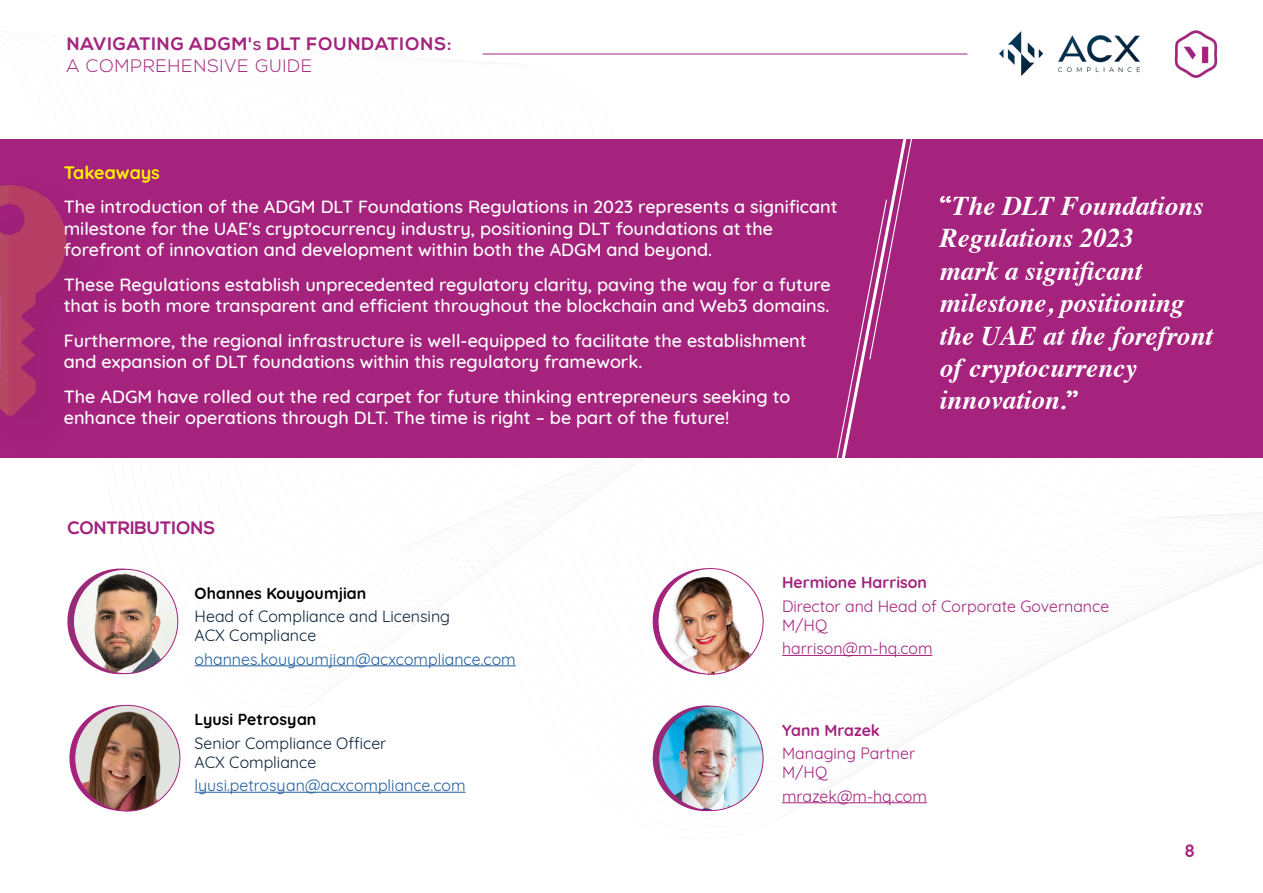
<style>
.page{position:relative;width:1263px;height:893px;background:#fff}
.page>*{position:absolute;margin:0;border:0;box-sizing:border-box;transform-origin:0 0}
.t1{font:italic 700 27px/32.4px "Times";color:#fff}
.t2{font:500 18px/21.6px "Quicksand";color:#fff}
.t3{font:700 18px/21.6px "Nexa";letter-spacing:.05em;color:#a2237d}
.t4{font:700 18px "Nexa";color:#a2237d}
.t5{font:700 18px "Quicksand";letter-spacing:-.01em;color:#fff200}
.t6{font:700 18px "Quicksand";color:#a5227d}
.t7{font:15.9px/19px "Quicksand";color:#a5227d}
.t8{font:15.9px/19px "Quicksand";color:#082138}
.t9{font:15.9px "Quicksand";color:#215e9e}
.t10{font:700 15.9px "Quicksand";color:#000}
.t11{font:700 15.9px "Quicksand";color:#a2237d}
.s1{font-size:12.6px}
.s2{font-weight:300}
.s3{font-family:"Quicksand";font-style:normal}
</style>
<div class="page">
<img style="left:1174px;top:30px;width:44px;height:48px">
<hr style="left:483px;top:54px;width:484px;height:1px;background:#a2237d">
<img style="left:999px;top:31px;width:141px;height:44px">
<div style="left:0;top:139px;width:1263px;height:319px;background:#a5227d"></div>
<div style="left:653px;top:569px;width:104px;height:105px;background:#a5227d;border-radius:50%"></div>
<img style="left:658px;top:569px;width:105px;height:105px;border-radius:53px">
<svg style="left:69px;top:705px;width:105px;height:106px"></svg>
<img style="left:75px;top:705px;width:105px;height:106px;border-radius:53px">
<svg style="left:653px;top:706px;width:105px;height:104px"></svg>
<img style="left:659px;top:706px;width:104px;height:104px;border-radius:52px">
<svg style="left:68px;top:569px;width:104px;height:104px"></svg>
<img style="left:73px;top:569px;width:105px;height:105px;border-radius:52px">
<hr style="left:782px;top:802px;width:145px;height:1px;background:#a5227d">
<hr style="left:195px;top:665px;width:321px;height:1px;background:#215e9e">
<hr style="left:782px;top:655px;width:150px;height:1px;background:#a5227d">
<hr style="left:195px;top:792px;width:271px;height:1px;background:#215e9e">
<svg style="left:836px;top:139px;width:76px;height:319px"></svg>
<div style="left:0;top:166px;width:125px;height:306px;background:#000;opacity:.25"></div>
<img style="left:0;top:166px;width:125px;height:252px">
<p class="t3" style="left:67px;top:34px;width:386px">NAVIGATING ADGM'<span class="s1">s</span> DLT FOUNDATIONS:<br><span class="s2">A COMPREHENSIVE GUIDE</span></p>
<p class="t5" style="left:64px;top:157px;width:98px">Takeaways</p>
<p class="t2" style="left:64px;top:194px;width:775px">The introduction of the ADGM DLT Foundations Regulations in 2023 represents a significant milestone for the UAE's cryptocurrency industry, positioning DLT foundations at the forefront of innovation and development within both the ADGM and beyond.</p>
<p class="t2" style="left:64px;top:272px;width:768px">These Regulations establish unprecedented regulatory clarity, paving the way for a future that is both more transparent and efficient throughout the blockchain and Web3 domains.</p>
<p class="t2" style="left:64px;top:328px;width:744px">Furthermore, the regional infrastructure is well-equipped to facilitate the establishment and expansion of DLT foundations within this regulatory framework.</p>
<p class="t2" style="left:64px;top:384px;width:728px">The ADGM have rolled out the red carpet for future thinking entrepreneurs seeking to enhance their operations through DLT. The time is right – be part of the future!</p>
<p class="t4" style="left:67px;top:518px;width:150px">CONTRIBUTIONS</p>
<h1 class="t1" style="left:940px;top:187px;width:275px"><span class="s3">“</span>The DLT Foundations<br>Regulations 2023<br>mark a significant milestone, positioning the UAE at the forefront of cryptocurrency innovation.<span class="s3">”</span></h1>
<p class="t10" style="left:195px;top:580px;width:173px">Ohannes Kouyoumjian</p>
<p class="t8" style="left:195px;top:605px;width:257px">Head of Compliance and Licensing<br>ACX Compliance</p>
<p class="t9" style="left:195px;top:647px;width:323px">ohannes.kouyoumjian@acxcompliance.com</p>
<p class="t10" style="left:195px;top:706px;width:123px">Lyusi Petrosyan</p>
<p class="t8" style="left:195px;top:732px;width:193px">Senior Compliance Officer<br>ACX Compliance</p>
<p class="t9" style="left:195px;top:773px;width:272px">lyusi.petrosyan@acxcompliance.com</p>
<p class="t11" style="left:782px;top:570px;width:146px">Hermione Harrison</p>
<p class="t7" style="left:782px;top:595px;width:329px">Director and Head of Corporate Governance<br>M/HQ</p>
<p class="t7" style="left:782px;top:637px;width:152px">harrison@m-hq.com</p>
<p class="t11" style="left:782px;top:717px;width:99px">Yann Mrazek</p>
<p class="t7" style="left:782px;top:742px;width:134px">Managing Partner<br>M/HQ</p>
<p class="t7" style="left:782px;top:785px;width:146px">mrazek@m-hq.com</p>
<p class="t6" style="left:1184px;top:836px;width:12px">8</p>
</div>
